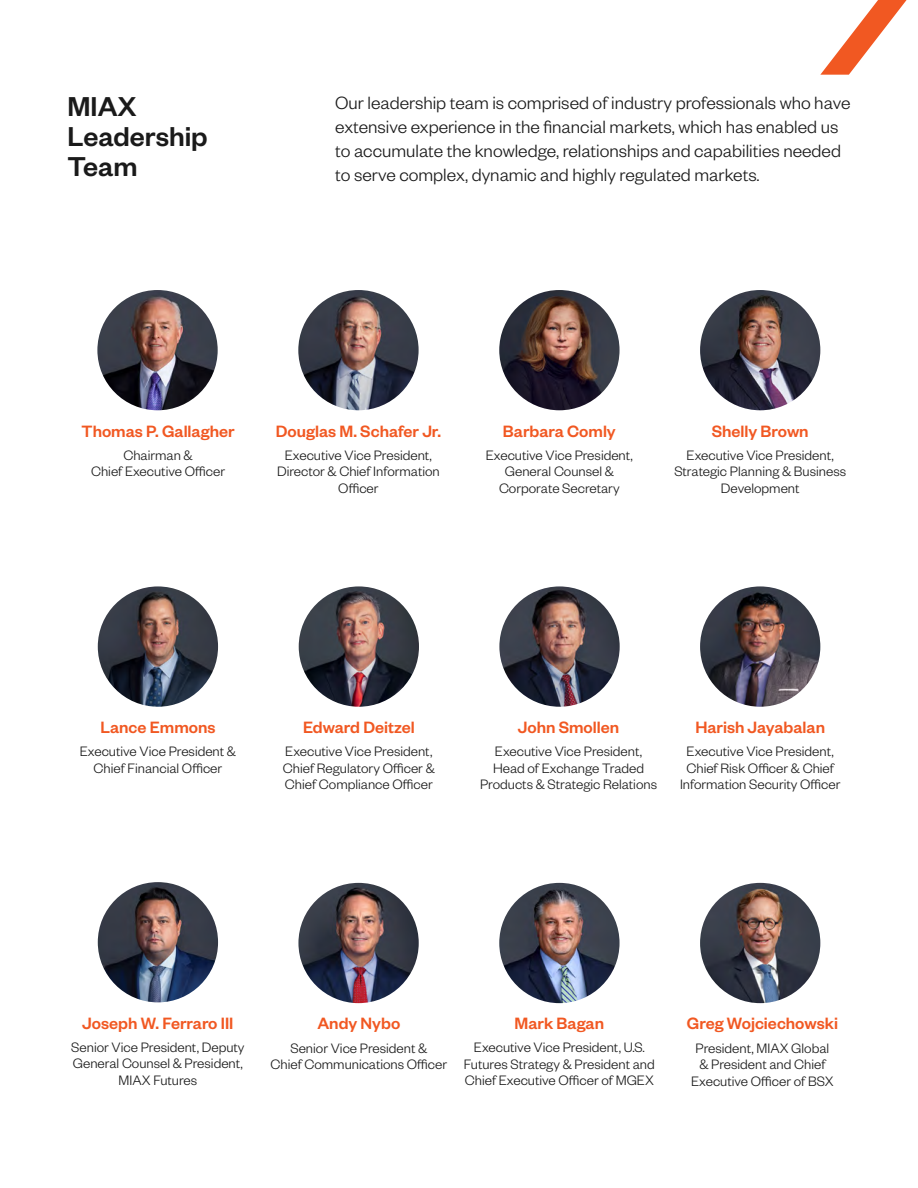
<style>
.page{position:relative;width:918px;height:1188px;background:#fff}
.page>*{position:absolute;margin:0;border:0;box-sizing:border-box;transform-origin:0 0}
.t1{font:500 30px/30px "Founders Grotesk";color:#1a1a1a}
.t2{font:300 19.5px/24px "Founders Grotesk";color:#1a1a1a}
.t3{font:500 18px "Founders Grotesk";color:#f15822}
.t4{font:300 15px/16.5px "Founders Grotesk";color:#1a1a1a;text-align:center}
</style>
<div class="page">
<img style="left:499px;top:883px;width:121px;height:120px;border-radius:60px">
<img style="left:298px;top:883px;width:121px;height:120px;border-radius:60px">
<img style="left:700px;top:883px;width:120px;height:120px;border-radius:60px">
<img style="left:700px;top:290px;width:120px;height:120px;border-radius:60px">
<img style="left:298px;top:290px;width:121px;height:120px;border-radius:60px">
<img style="left:97px;top:290px;width:121px;height:120px;border-radius:60px">
<img style="left:499px;top:290px;width:121px;height:120px;border-radius:60px">
<img style="left:299px;top:586px;width:120px;height:121px;border-radius:60px">
<img style="left:700px;top:586px;width:120px;height:121px;border-radius:60px">
<img style="left:98px;top:586px;width:120px;height:121px;border-radius:60px">
<img style="left:499px;top:586px;width:121px;height:121px;border-radius:60px">
<img style="left:98px;top:882px;width:120px;height:120px;border-radius:60px">
<svg style="left:820px;top:0;width:87px;height:75px"></svg>
<h1 class="t1" style="left:68px;top:90px;width:142px">MIAX<br>Leadership<br>Team</h1>
<p class="t2" style="left:335px;top:90px;width:517px">Our leadership team is comprised of industry professionals who have extensive experience in the financial markets, which has enabled us to accumulate the knowledge, relationships and capabilities needed to serve complex, dynamic and highly regulated markets.</p>
<p class="t3" style="left:82px;top:420px;width:155px">Thomas P. Gallagher</p>
<p class="t4" style="left:91px;top:446px;width:135px">Chairman &amp;<br>Chief Executive Officer</p>
<p class="t3" style="left:276px;top:420px;width:167px">Douglas M. Schafer Jr.</p>
<p class="t4" style="left:277px;top:446px;width:164px">Executive Vice President,<br>Director &amp; Chief Information<br>Officer</p>
<p class="t3" style="left:503px;top:420px;width:114px">Barbara Comly</p>
<p class="t4" style="left:486px;top:446px;width:149px">Executive Vice President,<br>General Counsel &amp;<br>Corporate Secretary</p>
<p class="t3" style="left:712px;top:420px;width:98px">Shelly Brown</p>
<p class="t4" style="left:674px;top:446px;width:173px">Executive Vice President,<br>Strategic Planning &amp; Business<br>Development</p>
<p class="t3" style="left:100px;top:716px;width:117px">Lance Emmons</p>
<p class="t4" style="left:80px;top:743px;width:158px">Executive Vice President &amp;<br>Chief Financial Officer</p>
<p class="t3" style="left:303px;top:716px;width:113px">Edward Deitzel</p>
<p class="t4" style="left:283px;top:743px;width:153px;text-align:left">Executive Vice President,<br>Chief Regulatory Officer &amp;<br>Chief Compliance Officer</p>
<p class="t3" style="left:518px;top:716px;width:103px">John Smollen</p>
<p class="t4" style="left:480px;top:743px;width:179px">Executive Vice President,<br>Head of Exchange Traded<br>Products &amp; Strategic Relations</p>
<p class="t3" style="left:695px;top:716px;width:131px">Harish Jayabalan</p>
<p class="t4" style="left:680px;top:743px;width:162px">Executive Vice President,<br>Chief Risk Officer &amp; Chief<br>Information Security Officer</p>
<p class="t3" style="left:82px;top:1012px;width:153px">Joseph W. Ferraro III</p>
<p class="t4" style="left:71px;top:1038px;width:175px">Senior Vice President, Deputy<br>General Counsel &amp; President,<br>MIAX Futures</p>
<p class="t3" style="left:317px;top:1013px;width:84px">Andy Nybo</p>
<p class="t4" style="left:271px;top:1039px;width:178px">Senior Vice President &amp;<br>Chief Communications Officer</p>
<p class="t3" style="left:515px;top:1012px;width:91px">Mark Bagan</p>
<p class="t4" style="left:464px;top:1038px;width:192px">Executive Vice President, U.S.<br>Futures Strategy &amp; President and<br>Chief Executive Officer of MGEX</p>
<p class="t3" style="left:687px;top:1013px;width:153px">Greg Wojciechowski</p>
<p class="t4" style="left:691px;top:1039px;width:144px">President, MIAX Global &amp; President and Chief<br>Executive Officer of BSX</p>
</div>
